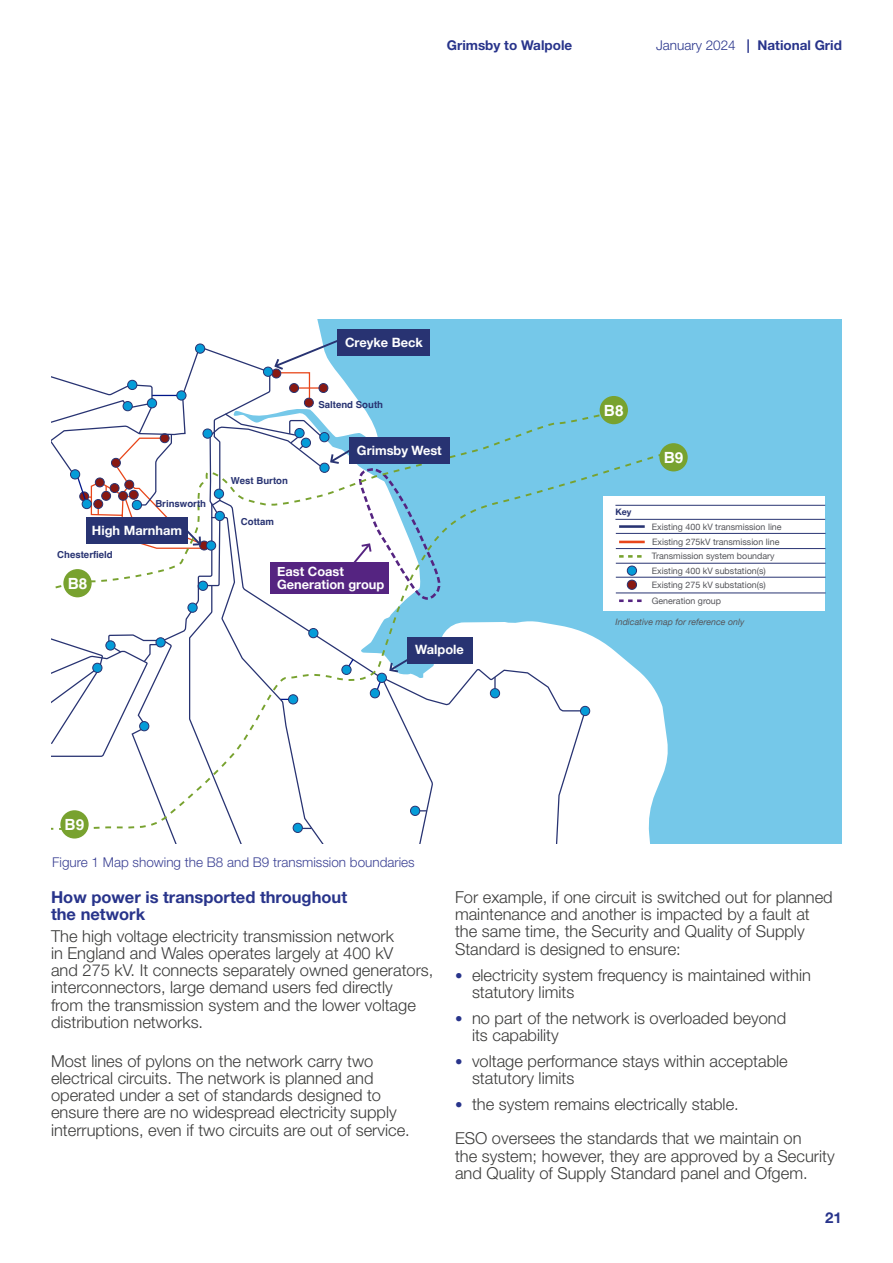
<style>
.page{position:relative;width:893px;height:1263px;background:#fff}
.page>*{position:absolute;margin:0;border:0;box-sizing:border-box;transform-origin:0 0}
.t1{font:300 16.5px/17.2px "Helvetica Neue LT Std";color:#3c3c3b}
.t2{font:700 16.5px/17.4px "Helvetica Neue LT Std";color:#28348b}
.t3{font:700 15.45px "Helvetica";color:#fff}
.t4{font:700 15px "Helvetica Neue LT Std";color:#28348b}
.t5{font:300 13.5px "Helvetica Neue LT Std";color:#3c4294}
.t6{font:700 13.5px "Helvetica Neue LT Std";color:#28348b}
.t7{font:700 12.9px/12.9px "Helvetica Neue";color:#fff}
.t8{font:700 9.6px "Helvetica";color:#283372}
.t9{font:8.85px "Helvetica Neue";color:#55565b}
.t10{font:italic 8.85px "Helvetica Neue";color:#55565b}
.t11{font:700 8.85px "Helvetica Neue";color:#283372}
.s1{font-weight:300}
.s2{font-weight:700;font-size:15px;color:#28348b}
</style>
<div class="page">
<div style="left:51px;top:319px;width:791px;height:524px;background:#75c8e9"></div>
<svg style="left:51px;top:319px;width:599px;height:524px"></svg>
<svg style="left:446px;top:347px;width:141px;height:496px"></svg>
<div style="left:338px;top:329px;width:92px;height:27px;background:#283372"></div>
<svg style="left:446px;top:412px;width:161px;height:37px"></svg>
<div style="left:600px;top:396px;width:28px;height:28px;background:#78a22f;border-radius:50%"></div>
<svg style="left:446px;top:449px;width:229px;height:383px"></svg>
<div style="left:659px;top:443px;width:29px;height:28px;background:#78a22f;border-radius:50%"></div>
<div style="left:604px;top:496px;width:221px;height:115px;background:#fff"></div>
<hr style="left:615px;top:505px;width:210px;height:1px;background:#283372">
<hr style="left:615px;top:519px;width:210px;height:1px;background:#283372">
<hr style="left:616px;top:533px;width:209px;height:1px;background:#283372">
<hr style="left:616px;top:548px;width:209px;height:1px;background:#283372">
<hr style="left:619px;top:525px;width:26px;height:3px;background:#283372">
<div style="left:627px;top:566px;width:9px;height:9px;background:#059cd8;border-radius:50%"></div>
<div style="left:627px;top:566px;width:10px;height:10px;border:1px solid #283372;border-radius:50%"></div>
<hr style="left:616px;top:563px;width:209px;height:1px;background:#283372">
<svg style="left:619px;top:555px;width:23px;height:3px"></svg>
<hr style="left:616px;top:593px;width:209px;height:1px;background:#283372">
<svg style="left:619px;top:599px;width:23px;height:3px"></svg>
<hr style="left:619px;top:541px;width:26px;height:2px;background:#e8461a">
<hr style="left:616px;top:577px;width:209px;height:1px;background:#283372">
<div style="left:350px;top:437px;width:100px;height:27px;background:#283372"></div>
<div style="left:407px;top:637px;width:65px;height:26px;background:#283372"></div>
<svg style="left:51px;top:336px;width:395px;height:507px;background:#dfe8ef"></svg>
<div style="left:627px;top:580px;width:9px;height:9px;background:#881812;border-radius:50%"></div>
<div style="left:627px;top:580px;width:10px;height:10px;border:1px solid #283372;border-radius:50%"></div>
<div style="left:270px;top:562px;width:118px;height:32px;background:#552481"></div>
<p class="t6" style="left:447px;top:37px;width:127px">Grimsby to Walpole</p>
<p class="t6" style="left:656px;top:37px;width:187px"><span class="s1">January 2024</span> | National Grid</p>
<p class="t7" style="left:345px;top:336px;width:79px">Creyke Beck</p>
<p class="t8" style="left:318px;top:399px;width:66px">Saltend South</p>
<p class="t3" style="left:604px;top:401px;width:21px">B8</p>
<p class="t8" style="left:155px;top:497px;width:52px">Brinsworth</p>
<p class="t7" style="left:92px;top:524px;width:92px">High Marnham</p>
<p class="t8" style="left:57px;top:549px;width:57px">Chesterfield</p>
<p class="t3" style="left:68px;top:574px;width:21px">B8</p>
<p class="t8" style="left:231px;top:474px;width:59px">West Burton</p>
<p class="t8" style="left:241px;top:516px;width:35px">Cottam</p>
<p class="t7" style="left:357px;top:444px;width:86px">Grimsby West</p>
<p class="t7" style="left:277px;top:565px;width:109px">East Coast<br>Generation group</p>
<p class="t7" style="left:415px;top:644px;width:50px">Walpole</p>
<p class="t3" style="left:65px;top:815px;width:21px">B9</p>
<p class="t5" style="left:52px;top:853px;width:364px">Figure 1 Map showing the B8 and B9 transmission boundaries</p>
<p class="t11" style="left:615px;top:505px;width:18px">Key</p>
<p class="t3" style="left:664px;top:448px;width:21px">B9</p>
<p class="t9" style="left:652px;top:520px;width:131px">Existing 400 kV transmission line</p>
<p class="t9" style="left:652px;top:564px;width:115px">Existing 400 kV substation(s)</p>
<p class="t9" style="left:652px;top:535px;width:129px">Existing 275kV transmission line</p>
<p class="t9" style="left:652px;top:550px;width:124px">Transmission system boundary</p>
<p class="t9" style="left:652px;top:594px;width:71px">Generation group</p>
<p class="t9" style="left:652px;top:578px;width:115px">Existing 275 kV substation(s)</p>
<p class="t10" style="left:615px;top:615px;width:130px">Indicative map for reference only</p>
<p class="t2" style="left:51px;top:888px;width:298px">How power is transported throughout the network</p>
<p class="t1" style="left:51px;top:927px;width:384px">The high voltage electricity transmission network<br>in England and Wales operates largely at 400 kV<br>and 275 kV. It connects separately owned generators, interconnectors, large demand users fed directly<br>from the transmission system and the lower voltage distribution networks.</p>
<p class="t1" style="left:51px;top:1052px;width:360px">Most lines of pylons on the network carry two electrical circuits. The network is planned and operated under a set of standards designed to ensure there are no widespread electricity supply interruptions, even if two circuits are out of service.</p>
<p class="t1" style="left:455px;top:888px;width:379px">For example, if one circuit is switched out for planned maintenance and another is impacted by a fault at the same time, the Security and Quality of Supply Standard is designed to ensure:</p>
<p class="t1" style="left:472px;top:965px;width:340px;text-indent:-17px"><span class="s2">•</span> electricity system frequency is maintained within statutory limits</p>
<p class="t1" style="left:472px;top:1009px;width:316px;text-indent:-17px"><span class="s2">•</span> no part of the network is overloaded beyond its capability</p>
<p class="t1" style="left:472px;top:1052px;width:317px;text-indent:-17px"><span class="s2">•</span> voltage performance stays within acceptable statutory limits</p>
<p class="t1" style="left:455px;top:1086px;width:348px;line-height:34.5px"><span class="s2">•</span> the system remains electrically stable.<br>ESO oversees the standards that we maintain on</p>
<p class="t1" style="left:455px;top:1147px;width:381px">the system; however, they are approved by a Security and Quality of Supply Standard panel and Ofgem.</p>
<p class="t4" style="left:825px;top:1208px;width:18px">21</p>
</div>
